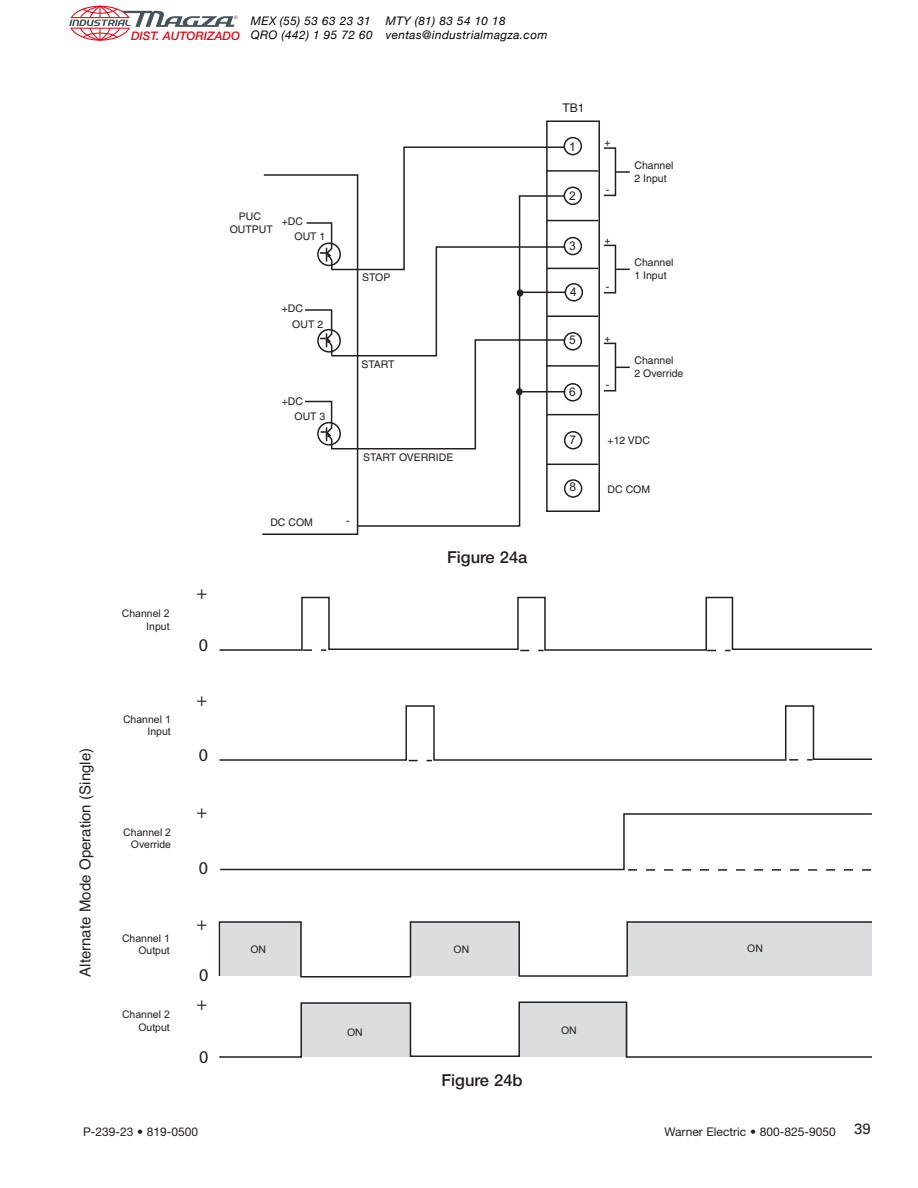
<style>
.page{position:relative;width:918px;height:1188px;background:#fff}
.page>*{position:absolute;margin:0;border:0;box-sizing:border-box;transform-origin:0 0}
.t1{font:18px "Myriad";color:#231f20}
.t2{font:500 16.5px "Helvetica Neue";color:#231f20}
.t3{font:15px "Helvetica";color:#231f20}
.t4{font:12px "Helvetica Neue";color:#231f20}
.t5{font:12px "Arial";color:#231f20}
.t6{font:12px "Helvetica";color:#231f20}
.t7{font:italic 11.85px/14.5px "Helvetica Neue";letter-spacing:.035em;color:#000}
.t8{font:italic 500 11.85px "Helvetica Neue";color:#e20916}
.t9{font:10.5px/12.6px "Helvetica";color:#231f20}
.t10{font:10.5px/12.6px "Arial";color:#231f20;text-align:right}
.t11{font:4.65px "Arial";color:#44545a}
</style>
<div class="page">
<div style="left:546px;top:120px;width:54px;height:392px;border:2px solid #231f20"></div>
<hr style="left:547px;top:170px;width:51px;height:2px;background:#231f20">
<hr style="left:547px;top:220px;width:51px;height:1px;background:#231f20">
<hr style="left:547px;top:268px;width:51px;height:1px;background:#231f20">
<hr style="left:547px;top:315px;width:51px;height:2px;background:#231f20">
<hr style="left:547px;top:365px;width:51px;height:2px;background:#231f20">
<hr style="left:547px;top:414px;width:51px;height:1px;background:#231f20">
<hr style="left:547px;top:464px;width:51px;height:1px;background:#231f20">
<div style="left:564px;top:187px;width:18px;height:18px;border:2px solid #231f20;border-radius:50%"></div>
<div style="left:564px;top:137px;width:18px;height:18px;border:2px solid #231f20;border-radius:50%"></div>
<div style="left:564px;top:237px;width:18px;height:18px;border:2px solid #231f20;border-radius:50%"></div>
<div style="left:565px;top:283px;width:18px;height:19px;border:2px solid #231f20;border-radius:50%"></div>
<div style="left:564px;top:332px;width:18px;height:19px;border:2px solid #231f20;border-radius:50%"></div>
<div style="left:564px;top:383px;width:18px;height:19px;border:2px solid #231f20;border-radius:50%"></div>
<div style="left:564px;top:431px;width:18px;height:18px;border:2px solid #231f20;border-radius:50%"></div>
<div style="left:564px;top:479px;width:18px;height:19px;border:2px solid #231f20;border-radius:50%"></div>
<div style="left:603px;top:147px;width:13px;height:49px;border:2px solid #231f20"></div>
<svg style="left:615px;top:171px;width:15px;height:2px"></svg>
<div style="left:603px;top:245px;width:13px;height:48px;border:2px solid #231f20"></div>
<svg style="left:615px;top:269px;width:15px;height:1px"></svg>
<div style="left:603px;top:343px;width:13px;height:48px;border:2px solid #231f20"></div>
<svg style="left:615px;top:367px;width:15px;height:1px"></svg>
<svg style="left:262px;top:146px;width:305px;height:389px"></svg>
<div style="left:516px;top:388px;width:7px;height:7px;border:1px solid #231f20;border-radius:50%"></div>
<svg style="left:218px;top:921px;width:654px;height:57px"></svg>
<svg style="left:219px;top:1001px;width:653px;height:57px"></svg>
<svg style="left:219px;top:596px;width:653px;height:56px"></svg>
<svg style="left:219px;top:705px;width:653px;height:57px"></svg>
<svg style="left:220px;top:813px;width:652px;height:58px"></svg>
<div style="left:213px;top:998px;width:16px;height:58px;background:#fff"></div>
<svg style="left:69px;top:5px;width:165px;height:36px"></svg>
<h3 class="t3" style="left:76px;top:977px;width:230px;rotate:-90deg">Alternate Mode Operation (Single)</h3>
<p class="t11" style="left:234px;top:15px;width:5px">®</p>
<p class="t8" style="left:131px;top:30px;width:110px">DIST. AUTORIZADO</p>
<p class="t7" style="left:251px;top:13px;width:123px">MEX (55) 53 63 23 31<br>QRO (442) 1 95 72 60</p>
<p class="t7" style="left:386px;top:13px;width:163px">MTY (81) 83 54 10 18 ventas@industrialmagza.com</p>
<p class="t10" style="left:122px;top:607px;width:49px">Channel 2<br>Input</p>
<p class="t10" style="left:123px;top:713px;width:49px">Channel 1<br>Input</p>
<p class="t10" style="left:123px;top:826px;width:49px">Channel 2<br>Override</p>
<p class="t10" style="left:122px;top:932px;width:49px">Channel 1<br>Output</p>
<p class="t10" style="left:122px;top:1008px;width:49px">Channel 2<br>Output</p>
<h1 class="t1" style="left:197px;top:586px;width:12px">+</h1>
<h1 class="t1" style="left:199px;top:638px;width:11px">0</h1>
<h1 class="t1" style="left:197px;top:693px;width:12px">+</h1>
<h1 class="t1" style="left:199px;top:749px;width:11px">0</h1>
<h1 class="t1" style="left:197px;top:805px;width:12px">+</h1>
<h1 class="t1" style="left:199px;top:861px;width:11px">0</h1>
<h1 class="t1" style="left:197px;top:917px;width:12px">+</h1>
<h1 class="t1" style="left:199px;top:969px;width:11px">0</h1>
<h1 class="t1" style="left:197px;top:998px;width:12px">+</h1>
<h1 class="t1" style="left:199px;top:1050px;width:11px">0</h1>
<p class="t6" style="left:563px;top:103px;width:24px">TB1</p>
<p class="t5" style="left:569px;top:140px;width:8px">1</p>
<p class="t9" style="left:230px;top:211px;width:45px;text-align:center">PUC<br>OUTPUT</p>
<p class="t9" style="left:282px;top:216px;width:23px">+DC</p>
<p class="t9" style="left:295px;top:231px;width:32px">OUT 1</p>
<p class="t9" style="left:282px;top:303px;width:23px">+DC</p>
<p class="t9" style="left:292px;top:319px;width:32px">OUT 2</p>
<p class="t9" style="left:282px;top:396px;width:23px">+DC</p>
<p class="t9" style="left:295px;top:411px;width:32px">OUT 3</p>
<p class="t9" style="left:362px;top:272px;width:30px">STOP</p>
<p class="t9" style="left:362px;top:359px;width:34px">START</p>
<p class="t9" style="left:363px;top:452px;width:92px">START OVERRIDE</p>
<p class="t9" style="left:270px;top:517px;width:44px">DC COM</p>
<p class="t10" style="left:346px;top:514px;width:5px">-</p>
<h2 class="t2" style="left:447px;top:552px;width:82px">Figure 24a</h2>
<p class="t5" style="left:569px;top:189px;width:8px">2</p>
<p class="t5" style="left:569px;top:239px;width:8px">3</p>
<p class="t5" style="left:570px;top:285px;width:8px">4</p>
<p class="t5" style="left:569px;top:333px;width:8px">5</p>
<p class="t5" style="left:569px;top:385px;width:8px">6</p>
<p class="t5" style="left:570px;top:433px;width:8px">7</p>
<p class="t5" style="left:570px;top:481px;width:8px">8</p>
<p class="t10" style="left:250px;top:943px;width:17px">ON</p>
<p class="t10" style="left:454px;top:943px;width:17px">ON</p>
<p class="t10" style="left:347px;top:1026px;width:17px">ON</p>
<p class="t10" style="left:561px;top:1024px;width:17px">ON</p>
<h2 class="t2" style="left:441px;top:1074px;width:83px">Figure 24b</h2>
<p class="t10" style="left:604px;top:137px;width:8px">+</p>
<p class="t10" style="left:606px;top:183px;width:5px">-</p>
<p class="t10" style="left:604px;top:235px;width:8px">+</p>
<p class="t10" style="left:606px;top:280px;width:5px">-</p>
<p class="t10" style="left:604px;top:333px;width:8px">+</p>
<p class="t10" style="left:606px;top:378px;width:5px">-</p>
<p class="t9" style="left:634px;top:160px;width:41px">Channel<br>2 Input</p>
<p class="t9" style="left:634px;top:257px;width:41px">Channel<br>1 Input</p>
<p class="t9" style="left:634px;top:355px;width:50px">Channel<br>2 Override</p>
<p class="t9" style="left:608px;top:435px;width:44px">+12 VDC</p>
<p class="t9" style="left:608px;top:484px;width:44px">DC COM</p>
<p class="t10" style="left:747px;top:942px;width:17px">ON</p>
<p class="t4" style="left:83px;top:1125px;width:117px">P-239-23 • 819-0500</p>
<p class="t4" style="left:664px;top:1125px;width:208px">Warner Electric • 800-825-9050 <sup>39</sup></p>
</div>
